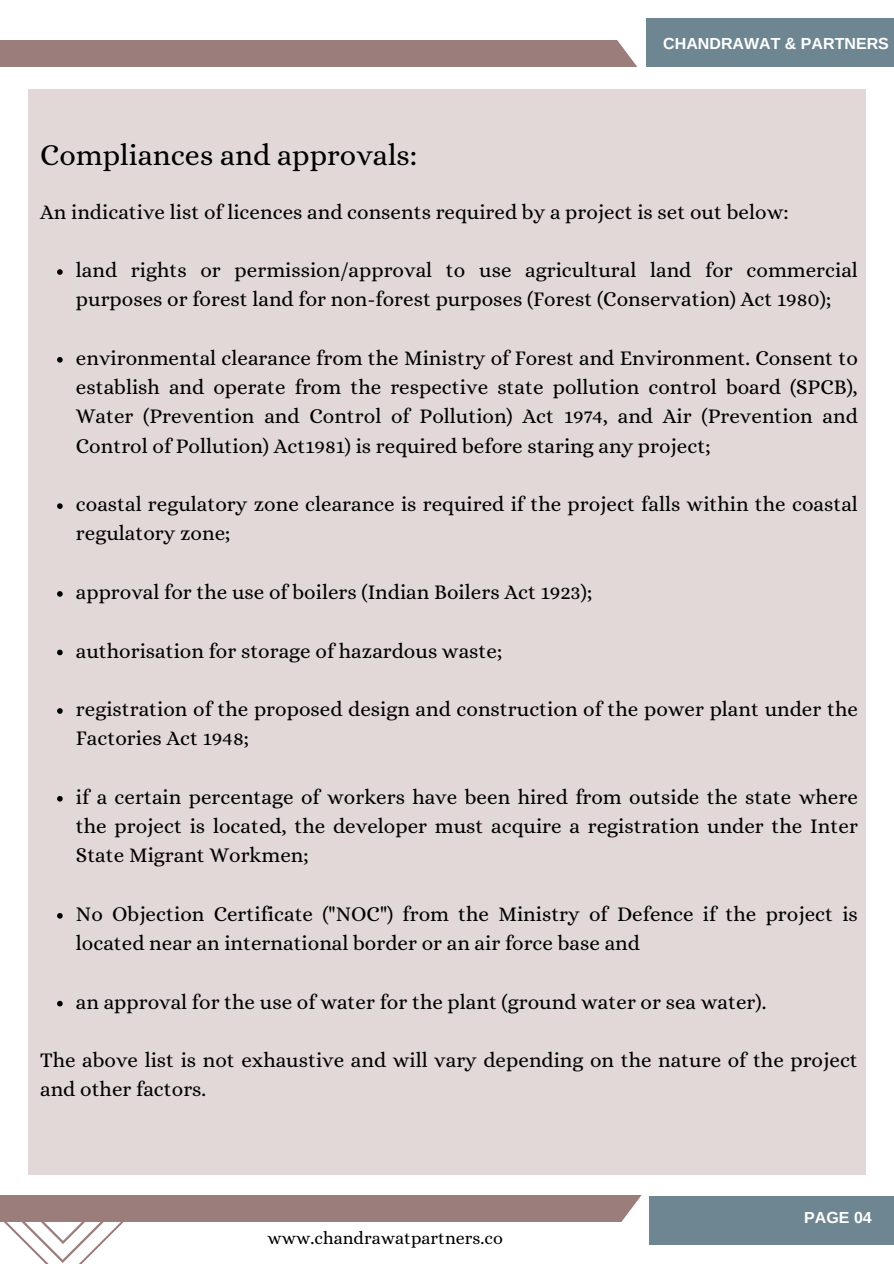
<style>
.page{position:relative;width:894px;height:1264px;background:#fff}
.page>*{position:absolute;margin:0;border:0;box-sizing:border-box;transform-origin:0 0}
.t1{font:30px "Alice";color:#000}
.t2{font:21px/29.2px "Alice";color:#000}
.t3{font:18px "Alice";color:#000}
.t4{font:700 16.05px "Arimo";color:#fff}
</style>
<div class="page">
<div style="left:28px;top:89px;width:837px;height:1085px;background:#e1d8d7"></div>
<svg style="left:57px;top:269px;width:6px;height:6px"></svg>
<svg style="left:57px;top:357px;width:6px;height:5px"></svg>
<svg style="left:57px;top:503px;width:6px;height:6px"></svg>
<svg style="left:57px;top:591px;width:6px;height:5px"></svg>
<svg style="left:57px;top:649px;width:6px;height:6px"></svg>
<svg style="left:57px;top:708px;width:6px;height:5px"></svg>
<svg style="left:57px;top:796px;width:6px;height:5px"></svg>
<svg style="left:57px;top:913px;width:6px;height:5px"></svg>
<svg style="left:57px;top:1000px;width:6px;height:6px"></svg>
<svg style="left:0;top:1174px;width:649px;height:89px"></svg>
<div style="left:649px;top:1195px;width:244px;height:49px;background:#6e8692"></div>
<div style="left:0;top:41px;width:638px;height:26px;background:#9b7d7c"></div>
<div style="left:646px;top:19px;width:247px;height:48px;background:#6e8692"></div>
<h2 class="t4" style="left:663px;top:35px;width:227px">CHANDRAWAT &amp; PARTNERS</h2>
<p class="t1" style="left:40px;top:138px;width:378px">Compliances and approvals:</p>
<p class="t2" style="left:40px;top:197px;width:749px">An indicative list of licences and consents required by a project is set out below:</p>
<h1 class="t2" style="left:76px;top:255px;width:783px">land rights or permission/approval to use agricultural land for commercial purposes or forest land for non-forest purposes (Forest (Conservation) Act 1980);</h1>
<h2 class="t2" style="left:76px;top:343px;width:783px;text-align:justify">environmental clearance from the Ministry of Forest and Environment. Consent to establish and operate from the respective state pollution control board (SPCB), Water (Prevention and Control of Pollution) Act 1974, and Air (Prevention and Control of Pollution) Act1981) is required before staring any project;</h2>
<p class="t2" style="left:76px;top:489px;width:783px">coastal regulatory zone clearance is required if the project falls within the coastal regulatory zone;</p>
<p class="t2" style="left:76px;top:577px;width:518px">approval for the use of boilers (Indian Boilers Act 1923);</p>
<p class="t2" style="left:76px;top:635px;width:428px">authorisation for storage of hazardous waste;</p>
<p class="t2" style="left:76px;top:694px;width:783px">registration of the proposed design and construction of the power plant under the<br>Factories Act 1948;</p>
<p class="t2" style="left:76px;top:782px;width:783px;text-align:justify">if a certain percentage of workers have been hired from outside the state where the project is located, the developer must acquire a registration under the Inter State Migrant Workmen;</p>
<p class="t2" style="left:76px;top:899px;width:783px">No Objection Certificate ("NOC") from the Ministry of Defence if the project is located near an international border or an air force base and</p>
<p class="t2" style="left:76px;top:986px;width:691px">an approval for the use of water for the plant (ground water or sea water).</p>
<p class="t2" style="left:40px;top:1045px;width:819px">The above list is not exhaustive and will vary depending on the nature of the project and other factors.</p>
<p class="t3" style="left:267px;top:1227px;width:237px">www.chandrawatpartners.co</p>
<p class="t4" style="left:804px;top:1208px;width:69px">PAGE 04</p>
</div>
